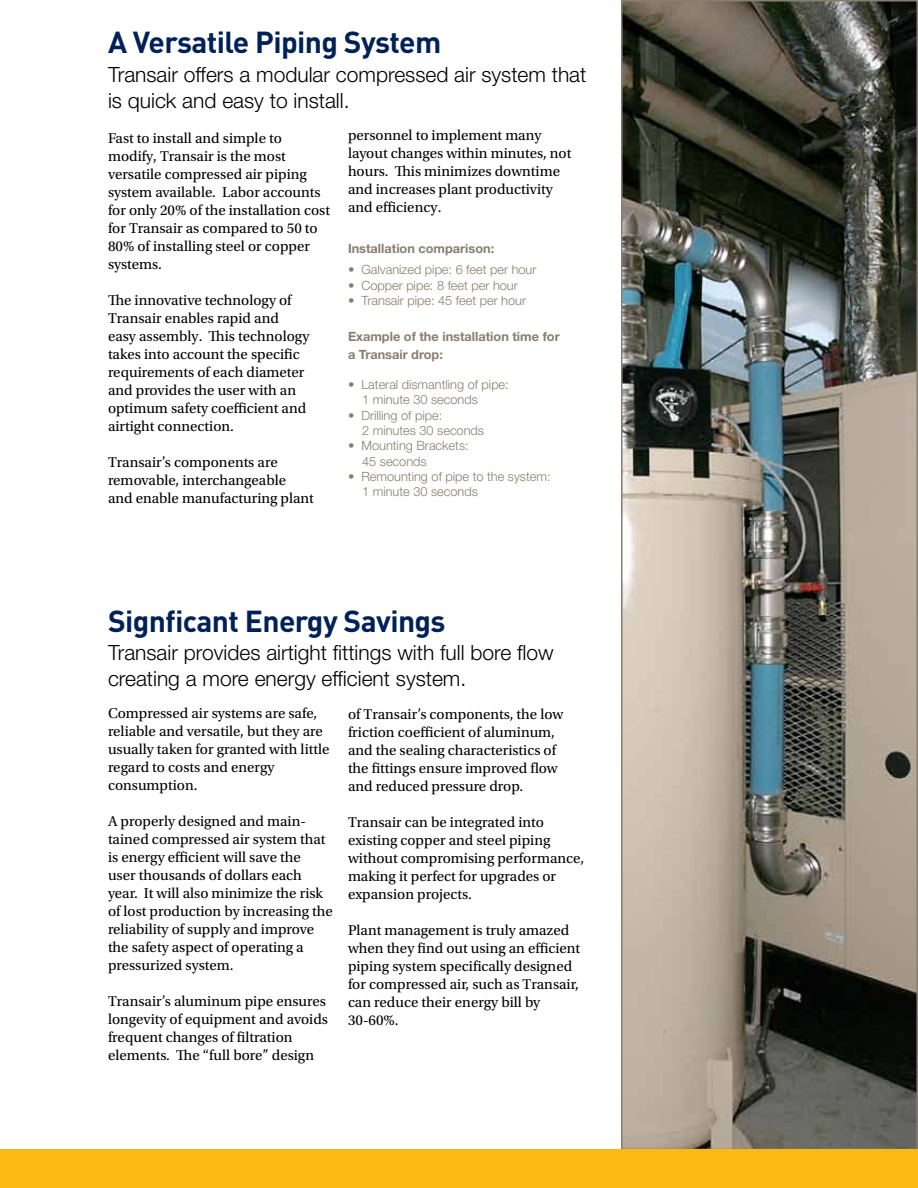
<style>
.page{position:relative;width:918px;height:1188px;background:#fff}
.page>*{position:absolute;margin:0;border:0;box-sizing:border-box;transform-origin:0 0}
.t1{font:700 30px "DINOT";letter-spacing:-.02em;color:#002157}
.t2{font:300 21px/25.2px "Helvetica Neue LT Std";color:#000}
.t3{font:15px/18px "Utopia Std";color:#000}
.t4{font:300 12.75px/15.3px "Helvetica Neue LT Std";color:#887d6e}
.t5{font:700 12.75px/18px "Helvetica Neue LT Std";color:#887d6e}
</style>
<div class="page">
<img style="left:624px;top:3px;width:291px;height:1144px">
<div style="left:621px;top:0;width:297px;height:1150px;border:2px solid #887d6e"></div>
<div style="left:0;top:1150px;width:918px;height:38px;background:#fdb913"></div>
<h1 class="t1" style="left:108px;top:22px;width:335px">A Versatile Piping System</h1>
<h2 class="t2" style="left:108px;top:62px;width:480px">Transair offers a modular compressed air system that is quick and easy to install.</h2>
<p class="t3" style="left:108px;top:129px;width:224px">Fast to install and simple to modify, Transair is the most versatile compressed air piping system available. Labor accounts for only 20% of the installation cost for Transair as compared to 50 to<br>80% of installing steel or copper systems.</p>
<p class="t3" style="left:108px;top:291px;width:203px">The innovative technology of<br>Transair enables rapid and easy assembly. This technology takes into account the specific requirements of each diameter and provides the user with an optimum safety coefficient and airtight connection.</p>
<p class="t3" style="left:108px;top:453px;width:207px">Transair’s components are removable, interchangeable and enable manufacturing plant</p>
<p class="t3" style="left:348px;top:126px;width:225px">personnel to implement many layout changes within minutes, not hours. This minimizes downtime and increases plant productivity and efficiency.</p>
<p class="t5" style="left:348px;top:240px;width:148px">Installation comparison:</p>
<p class="t4" style="left:348px;top:262px;width:190px">• Galvanized pipe: 6 feet per hour</p>
<p class="t4" style="left:348px;top:277px;width:171px">• Copper pipe: 8 feet per hour</p>
<p class="t4" style="left:348px;top:293px;width:180px">• Transair pipe: 45 feet per hour</p>
<p class="t5" style="left:348px;top:327px;width:213px">Example of the installation time for a Transair drop:</p>
<p class="t4" style="left:362px;top:377px;width:148px;text-indent:-14px">• Lateral dismantling of pipe:<br>1 minute 30 seconds</p>
<p class="t4" style="left:362px;top:407px;width:123px;text-indent:-14px">• Drilling of pipe:<br>2 minutes 30 seconds</p>
<p class="t4" style="left:362px;top:438px;width:108px;text-indent:-14px">• Mounting Brackets:<br>45 seconds</p>
<p class="t4" style="left:362px;top:468px;width:190px;text-indent:-14px">• Remounting of pipe to the system:<br>1 minute 30 seconds</p>
<h1 class="t1" style="left:108px;top:601px;width:339px">Signficant Energy Savings</h1>
<h2 class="t2" style="left:108px;top:640px;width:447px">Transair provides airtight fittings with full bore flow creating a more energy efficient system.</h2>
<p class="t3" style="left:108px;top:704px;width:223px">Compressed air systems are safe, reliable and versatile, but they are usually taken for granted with little regard to costs and energy consumption.</p>
<p class="t3" style="left:108px;top:812px;width:226px">A properly designed and main&shy;tained compressed air system that is energy efficient will save the<br>user thousands of dollars each year. It will also minimize the risk of lost production by increasing the reliability of supply and improve the safety aspect of operating a pressurized system.</p>
<p class="t3" style="left:108px;top:992px;width:222px">Transair’s aluminum pipe ensures longevity of equipment and avoids frequent changes of filtration elements. The ‘‘full bore’’ design</p>
<p class="t3" style="left:348px;top:705px;width:217px">of Transair’s components, the low friction coefficient of aluminum, and the sealing characteristics of the fittings ensure improved flow and reduced pressure drop.</p>
<p class="t3" style="left:348px;top:813px;width:238px">Transair can be integrated into existing copper and steel piping without compromising performance, making it perfect for upgrades or expansion projects.</p>
<p class="t3" style="left:348px;top:921px;width:234px">Plant management is truly amazed when they find out using an efficient piping system specifically designed for compressed air, such as Transair, can reduce their energy bill by<br>30-60%.</p>
</div>
